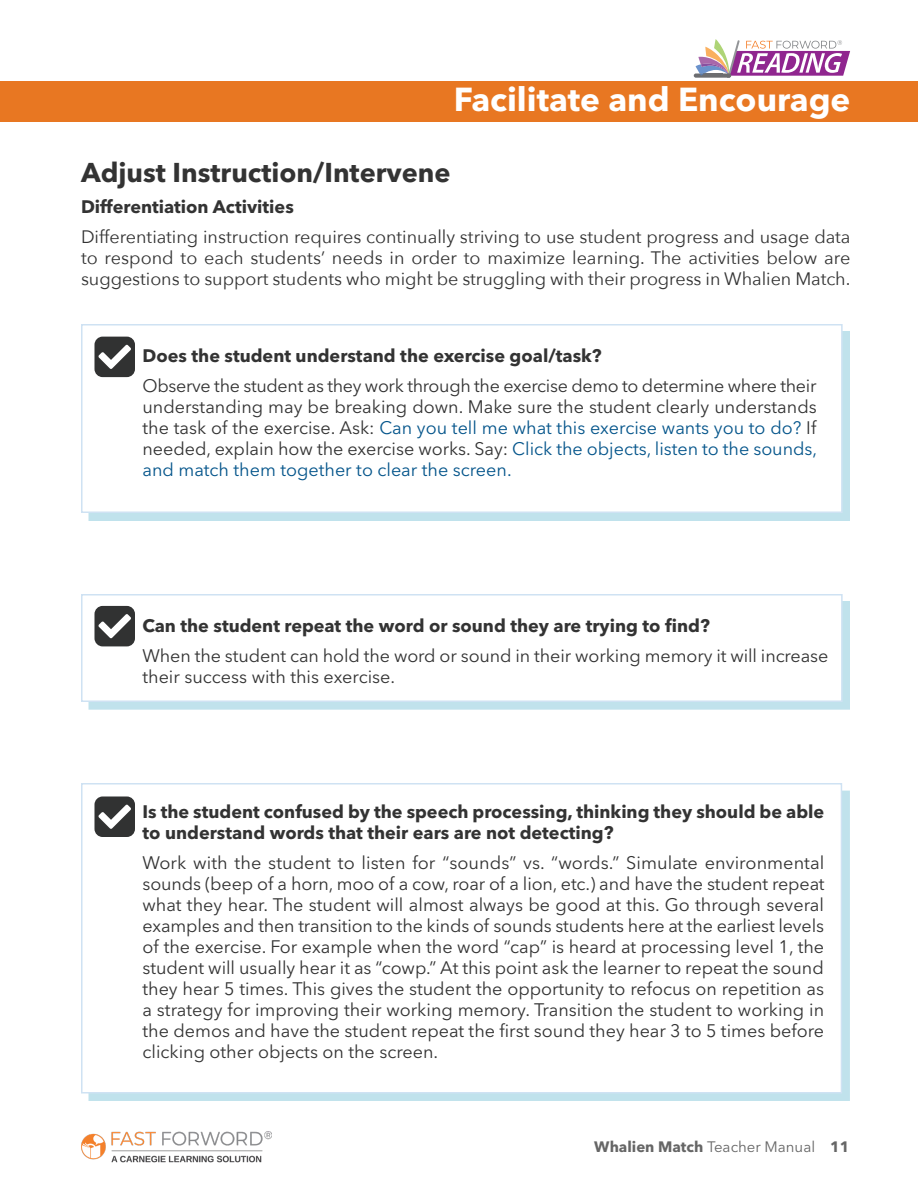
<style>
.page{position:relative;width:918px;height:1188px;background:#fff}
.page>*{position:absolute;margin:0;border:0;box-sizing:border-box;transform-origin:0 0}
.t1{font:700 33px "Avenir Next LT Pro";color:#fff}
.edited{font:700 27px "Avenir Next LT Pro";color:#333}
.edited-2{font:18px/21px "Avenir Next LT Pro";color:#333;text-align:justify}
.edited-3{font:18px/21px "Avenir Next";color:#333;text-align:justify}
.edited-4{font:700 18px/21px "Avenir Next LT Pro";color:#333}
.t2{font:700 15px "Avenir Next LT Pro";color:#666}
.s1{color:#05558b}
.s2{font-weight:400}
</style>
<div class="page">
<svg style="left:696px;top:39px;width:154px;height:39px"></svg>
<div style="left:88px;top:331px;width:762px;height:190px;background:#c0e2ec"></div>
<div style="left:81px;top:324px;width:762px;height:189px;background:#fff;border:2px solid #cfe2f3"></div>
<div style="left:88px;top:601px;width:762px;height:109px;background:#c0e2ec"></div>
<div style="left:81px;top:594px;width:762px;height:108px;background:#fff;border:2px solid #cfe2f3"></div>
<div style="left:88px;top:790px;width:762px;height:311px;background:#c0e2ec"></div>
<div style="left:81px;top:783px;width:761px;height:311px;background:#fff;border:2px solid #cfe2f3"></div>
<div style="left:94px;top:796px;width:41px;height:41px;background:#313232;border-radius:8px"></div>
<svg style="left:98px;top:805px;width:33px;height:24px"></svg>
<div style="left:94px;top:337px;width:41px;height:40px;background:#313232;border-radius:8px"></div>
<svg style="left:98px;top:345px;width:33px;height:24px"></svg>
<div style="left:94px;top:606px;width:41px;height:40px;background:#313232;border-radius:8px"></div>
<svg style="left:98px;top:614px;width:33px;height:24px"></svg>
<img style="left:81px;top:1132px;width:191px;height:31px">
<div style="left:0;top:81px;width:918px;height:41px;background:#e87722"></div>
<h1 class="t1" style="left:454px;top:79px;width:398px">Facilitate and Encourage</h1>
<p class="edited" style="left:81px;top:156px;width:371px">Adjust Instruction/Intervene</p>
<p class="edited-4" style="left:81px;top:196px;width:214px">Differentiation Activities</p>
<p class="edited-3" style="left:81px;top:226px;width:771px">Differentiating instruction requires continually striving to use student progress and usage data to respond to each students’ needs in order to maximize learning. The activities below are suggestions to support students who might be struggling with their progress in Whalien Match.</p>
<p class="edited-4" style="left:142px;top:345px;width:461px">Does the student understand the exercise goal/task?</p>
<p class="edited-2" style="left:142px;top:375px;width:676px">Observe the student as they work through the exercise demo to determine where their understanding may be breaking down. Make sure the student clearly understands the task of the exercise. Ask: <span class="s1">Can you tell me what this exercise wants you to do?</span> If needed, explain how the exercise works. Say: <span class="s1">Click the objects, listen to the sounds, and match them together to clear the screen.</span></p>
<p class="edited-4" style="left:142px;top:615px;width:569px">Can the student repeat the word or sound they are trying to find?</p>
<p class="edited-2" style="left:142px;top:645px;width:687px">When the student can hold the word or sound in their working memory it will increase their success with this exercise.</p>
<p class="edited-4" style="left:142px;top:801px;width:683px">Is the student confused by the speech processing, thinking they should be able to understand words that their ears are not detecting?</p>
<p class="edited-2" style="left:142px;top:852px;width:684px">Work with the student to listen for “sounds” vs. “words.” Simulate environmental sounds (beep of a horn, moo of a cow, roar of a lion, etc.) and have the student repeat what they hear. The student will almost always be good at this. Go through several examples and then transition to the kinds of sounds students here at the earliest levels of the exercise. For example when the word “cap” is heard at processing level 1, the student will usually hear it as “cowp.” At this point ask the learner to repeat the sound they hear 5 times. This gives the student the opportunity to refocus on repetition as a strategy for improving their working memory. Transition the student to working in the demos and have the student repeat the first sound they hear 3 to 5 times before clicking other objects on the screen.</p>
<p class="t2" style="left:594px;top:1138px;width:257px">Whalien Match <span class="s2">Teacher Manual</span> 11</p>
</div>
